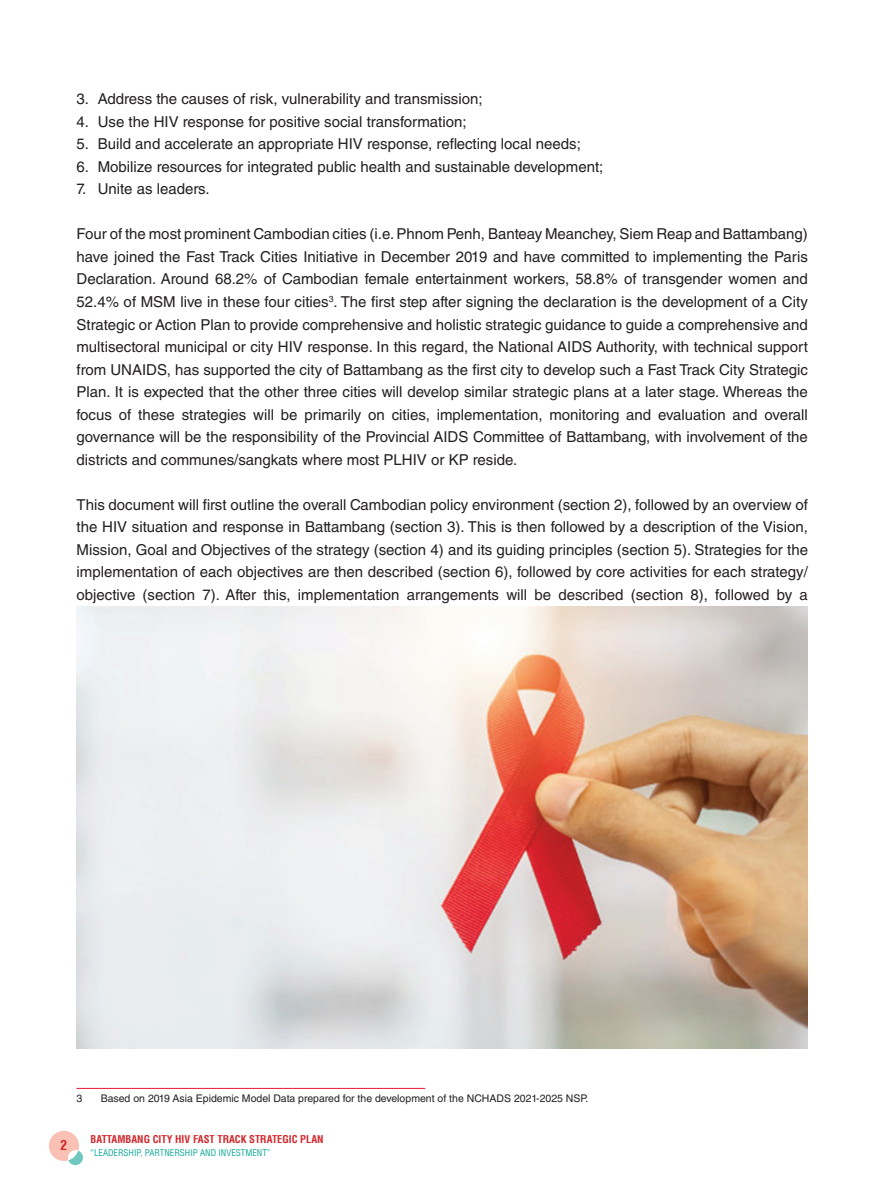
<style>
.page{position:relative;width:893px;height:1187px;background:#fff}
.page>*{position:absolute;margin:0;border:0;box-sizing:border-box;transform-origin:0 0}
.Body{font:15px/22.5px "Helvetica LT Std";color:#231f20;text-align:justify}
.t1{font:700 condensed 13.5px "Helvetica LT";color:#d2262b}
.Footnote{font:10.5px "Helvetica LT Std";color:#231f20}
.t2{font:700 condensed 10.5px "Helvetica LT";color:#d2262b}
.t3{font:condensed 9px "Helvetica LT";color:#13a99a}
</style>
<div class="page">
<svg style="left:49px;top:1130px;width:34px;height:34px"></svg>
<hr style="left:77px;top:1087px;width:348px;height:1px;background:#e51836">
<img style="left:77px;top:606px;width:731px;height:442px">
<p class="Body" style="left:77px;top:88px;width:408px">3. Address the causes of risk, vulnerability and transmission;</p>
<p class="Body" style="left:77px;top:110px;width:392px">4. Use the HIV response for positive social transformation;</p>
<p class="Body" style="left:77px;top:133px;width:506px">5. Build and accelerate an appropriate HIV response, reflecting local needs;</p>
<p class="Body" style="left:77px;top:155px;width:528px">6. Mobilize resources for integrated public health and sustainable development;</p>
<p class="Body" style="left:77px;top:178px;width:134px">7. Unite as leaders.</p>
<p class="Body" style="left:77px;top:223px;width:733px">Four of the most prominent Cambodian cities (i.e. Phnom Penh, Banteay Meanchey, Siem Reap and Battambang) have joined the Fast Track Cities Initiative in December 2019 and have committed to implementing the Paris Declaration. Around 68.2% of Cambodian female entertainment workers, 58.8% of transgender women and 52.4% of MSM live in these four cities<sup>3</sup>. The first step after signing the declaration is the development of a City Strategic or Action Plan to provide comprehensive and holistic strategic guidance to guide a comprehensive and multisectoral municipal or city HIV response. In this regard, the National AIDS Authority, with technical support from UNAIDS, has supported the city of Battambang as the first city to develop such a Fast Track City Strategic Plan. It is expected that the other three cities will develop similar strategic plans at a later stage. Whereas the focus of these strategies will be primarily on cities, implementation, monitoring and evaluation and overall governance will be the responsibility of the Provincial AIDS Committee of Battambang, with involvement of the districts and communes/sangkats where most PLHIV or KP reside.</p>
<p class="Body" style="left:77px;top:493px;width:733px">This document will first outline the overall Cambodian policy environment (section 2), followed by an overview of the HIV situation and response in Battambang (section 3). This is then followed by a description of the Vision, Mission, Goal and Objectives of the strategy (section 4) and its guiding principles (section 5). Strategies for the implementation of each objectives are then described (section 6), followed by core activities for each strategy/ objective (section 7). After this, implementation arrangements will be described (section 8), followed by a</p>
<p class="Footnote" style="left:77px;top:1091px;width:7px">3</p>
<p class="Footnote" style="left:101px;top:1091px;width:489px">Based on 2019 Asia Epidemic Model Data prepared for the development of the NCHADS 2021-2025 NSP.</p>
<p class="t1" style="left:60px;top:1136px;width:8px">2</p>
<p class="t2" style="left:91px;top:1132px;width:235px">BATTAMBANG CITY HIV FAST TRACK STRATEGIC PLAN</p>
<p class="t3" style="left:91px;top:1147px;width:181px">“LEADERSHIP, PARTNERSHIP AND INVESTMENT”</p>
</div>
